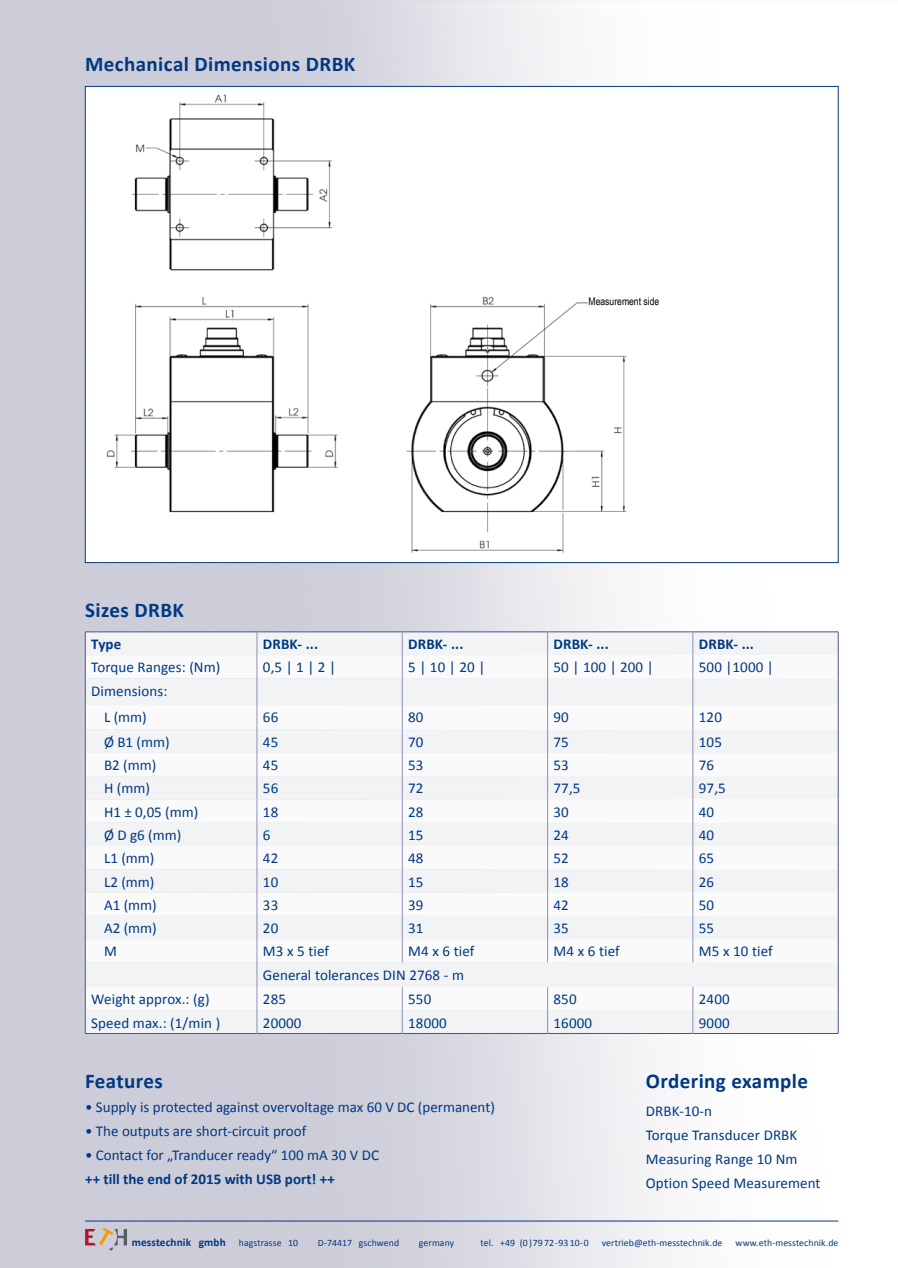
<style>
.page{position:relative;width:898px;height:1268px;background:#fff}
.page>*{position:absolute;margin:0;border:0;box-sizing:border-box;transform-origin:0 0}
.t1{font:700 21px "Calibri";letter-spacing:.02em;color:#003882}
.t2{font:15px/24px "Calibri";letter-spacing:.005em;color:#003882;text-align:center}
.t3{font:700 15px "Calibri";color:#003882}
.t4{font:700 11.25px "Calibri";letter-spacing:.01em;color:#003882}
.t5{font:10.5px "Arial Narrow";color:#000}
.t6{font:9.75px "Calibri";letter-spacing:.01em;color:#003882}
</style>
<div class="page">
<img style="left:0;top:0;width:839px;height:1267px">
<hr style="left:85px;top:1220px;width:753px;height:1px;background:#003882">
<svg style="left:85px;top:1227px;width:42px;height:23px"></svg>
<div style="left:85px;top:86px;width:752px;height:476px;background:#fff"></div>
<img style="left:106px;top:94px;width:521px;height:459px">
<div style="left:86px;top:632px;width:751px;height:401px;background:#f1f3f4"></div>
<svg style="left:86px;top:655px;width:751px;height:355px"></svg>
<hr style="left:85px;top:631px;width:172px;height:1px;background:#4b5394">
<hr style="left:257px;top:631px;width:145px;height:1px;background:#4b5394">
<hr style="left:402px;top:631px;width:145px;height:1px;background:#4b5394">
<hr style="left:547px;top:631px;width:145px;height:1px;background:#4b5394">
<hr style="left:692px;top:631px;width:145px;height:1px;background:#4b5394">
<svg style="left:85px;top:631px;width:1px;height:402px"></svg>
<svg style="left:837px;top:631px;width:1px;height:402px"></svg>
<hr style="left:85px;top:1033px;width:172px;height:1px;background:#4b5394">
<hr style="left:257px;top:1033px;width:145px;height:1px;background:#4b5394">
<hr style="left:402px;top:1033px;width:145px;height:1px;background:#4b5394">
<hr style="left:547px;top:1033px;width:145px;height:1px;background:#4b5394">
<hr style="left:692px;top:1033px;width:145px;height:1px;background:#4b5394">
<svg style="left:547px;top:631px;width:1px;height:331px"></svg>
<svg style="left:256px;top:631px;width:1px;height:402px"></svg>
<svg style="left:547px;top:986px;width:1px;height:47px"></svg>
<svg style="left:402px;top:631px;width:1px;height:331px"></svg>
<svg style="left:692px;top:631px;width:1px;height:331px"></svg>
<svg style="left:402px;top:986px;width:1px;height:47px"></svg>
<svg style="left:692px;top:986px;width:1px;height:47px"></svg>
<div style="left:588px;top:297px;width:75px;height:10px;background:#fff"></div>
<h1 class="t1" style="left:85px;top:51px;width:272px">Mechanical Dimensions DRBK</h1>
<h1 class="t1" style="left:85px;top:596px;width:100px">Sizes DRBK</h1>
<p class="t5" style="left:588px;top:293px;width:72px">Measurement side</p>
<p class="t3" style="left:91px;top:634px;width:31px">Type</p>
<p class="t3" style="left:263px;top:634px;width:57px">DRBK- ...</p>
<p class="t3" style="left:408px;top:634px;width:57px">DRBK- ...</p>
<p class="t3" style="left:553px;top:634px;width:57px">DRBK- ...</p>
<p class="t3" style="left:698px;top:634px;width:57px">DRBK- ...</p>
<p class="t2" style="left:91px;top:655px;width:131px">Torque Ranges: (Nm)</p>
<p class="t2" style="left:263px;top:655px;width:75px">0,5 | 1 | 2 |</p>
<p class="t2" style="left:408px;top:655px;width:78px">5 | 10 | 20 |</p>
<p class="t2" style="left:553px;top:655px;width:102px">50 | 100 | 200 |</p>
<p class="t2" style="left:698px;top:655px;width:76px">500 |1000 |</p>
<p class="t2" style="left:91px;top:677px;width:77px;line-height:26.7px">Dimensions:<br>L (mm)</p>
<p class="t2" style="left:263px;top:705px;width:17px">66</p>
<p class="t2" style="left:408px;top:705px;width:17px">80</p>
<p class="t2" style="left:553px;top:705px;width:17px">90</p>
<p class="t2" style="left:698px;top:705px;width:25px">120</p>
<p class="t2" style="left:104px;top:729px;width:67px">Ø B1 (mm)</p>
<p class="t2" style="left:263px;top:729px;width:17px">45</p>
<p class="t2" style="left:408px;top:729px;width:17px">70</p>
<p class="t2" style="left:553px;top:729px;width:17px">75</p>
<p class="t2" style="left:698px;top:729px;width:25px">105</p>
<p class="t2" style="left:104px;top:753px;width:54px">B2 (mm)</p>
<p class="t2" style="left:263px;top:753px;width:17px">45</p>
<p class="t2" style="left:408px;top:753px;width:17px">53</p>
<p class="t2" style="left:553px;top:753px;width:17px">53</p>
<p class="t2" style="left:698px;top:753px;width:17px">76</p>
<p class="t2" style="left:104px;top:776px;width:47px">H (mm)</p>
<p class="t2" style="left:263px;top:776px;width:17px">56</p>
<p class="t2" style="left:408px;top:776px;width:17px">72</p>
<p class="t2" style="left:553px;top:776px;width:28px">77,5</p>
<p class="t2" style="left:698px;top:776px;width:28px">97,5</p>
<p class="t2" style="left:104px;top:799px;width:96px">H1 ± 0,05 (mm)</p>
<p class="t2" style="left:263px;top:799px;width:17px">18</p>
<p class="t2" style="left:408px;top:799px;width:17px">28</p>
<p class="t2" style="left:553px;top:799px;width:17px">30</p>
<p class="t2" style="left:698px;top:799px;width:17px">40</p>
<p class="t2" style="left:104px;top:822px;width:79px">Ø D g6 (mm)</p>
<p class="t2" style="left:263px;top:822px;width:9px">6</p>
<p class="t2" style="left:408px;top:822px;width:17px">15</p>
<p class="t2" style="left:553px;top:822px;width:17px">24</p>
<p class="t2" style="left:698px;top:822px;width:17px">40</p>
<p class="t2" style="left:104px;top:846px;width:52px">L1 (mm)</p>
<p class="t2" style="left:263px;top:846px;width:17px">42</p>
<p class="t2" style="left:408px;top:846px;width:17px">48</p>
<p class="t2" style="left:553px;top:846px;width:17px">52</p>
<p class="t2" style="left:698px;top:846px;width:17px">65</p>
<p class="t2" style="left:104px;top:869px;width:52px">L2 (mm)</p>
<p class="t2" style="left:263px;top:869px;width:17px">10</p>
<p class="t2" style="left:408px;top:869px;width:17px">15</p>
<p class="t2" style="left:553px;top:869px;width:17px">18</p>
<p class="t2" style="left:698px;top:869px;width:17px">26</p>
<p class="t2" style="left:104px;top:892px;width:54px">A1 (mm)</p>
<p class="t2" style="left:263px;top:892px;width:17px">33</p>
<p class="t2" style="left:408px;top:892px;width:17px">39</p>
<p class="t2" style="left:553px;top:892px;width:17px">42</p>
<p class="t2" style="left:698px;top:892px;width:17px">50</p>
<p class="t2" style="left:104px;top:915px;width:54px">A2 (mm)</p>
<p class="t2" style="left:263px;top:915px;width:17px">20</p>
<p class="t2" style="left:408px;top:915px;width:17px">31</p>
<p class="t2" style="left:553px;top:915px;width:17px">35</p>
<p class="t2" style="left:698px;top:915px;width:17px">55</p>
<p class="t2" style="left:104px;top:939px;width:14px">M</p>
<p class="t2" style="left:263px;top:939px;width:68px">M3 x 5 tief</p>
<p class="t2" style="left:408px;top:939px;width:68px">M4 x 6 tief</p>
<p class="t2" style="left:553px;top:939px;width:68px">M4 x 6 tief</p>
<p class="t2" style="left:698px;top:939px;width:75px">M5 x 10 tief</p>
<p class="t2" style="left:263px;top:962px;width:202px">General tolerances DIN 2768 - m</p>
<p class="t2" style="left:91px;top:987px;width:120px">Weight approx.: (g)</p>
<p class="t2" style="left:263px;top:987px;width:25px">285</p>
<p class="t2" style="left:408px;top:987px;width:25px">550</p>
<p class="t2" style="left:553px;top:987px;width:25px">850</p>
<p class="t2" style="left:698px;top:987px;width:32px">2400</p>
<p class="t2" style="left:91px;top:1010px;width:130px">Speed max.: (1/min )</p>
<p class="t2" style="left:263px;top:1010px;width:40px">20000</p>
<p class="t2" style="left:408px;top:1010px;width:40px">18000</p>
<p class="t2" style="left:553px;top:1010px;width:40px">16000</p>
<p class="t2" style="left:698px;top:1010px;width:32px">9000</p>
<h1 class="t1" style="left:85px;top:1067px;width:79px">Features</h1>
<p class="t2" style="left:85px;top:1094px;width:411px">• Supply is protected against overvoltage max 60 V DC (permanent)</p>
<p class="t2" style="left:85px;top:1118px;width:223px">• The outputs are short-circuit proof</p>
<p class="t2" style="left:85px;top:1142px;width:295px">• Contact for „Tranducer ready“ 100 mA 30 V DC</p>
<p class="t3" style="left:85px;top:1169px;width:251px">++ till the end of 2015 with USB port! ++</p>
<h1 class="t1" style="left:645px;top:1067px;width:164px">Ordering example</h1>
<p class="t2" style="left:645px;top:1099px;width:176px;text-align:left">DRBK-10-n<br>Torque Transducer DRBK<br>Measuring Range 10 Nm<br>Option Speed Measurement</p>
<p class="t4" style="left:132px;top:1234px;width:95px">messtechnik gmbh</p>
<p class="t6" style="left:239px;top:1235px;width:61px">hagstrasse 10</p>
<p class="t6" style="left:318px;top:1235px;width:83px">D-74417 gschwend</p>
<p class="t6" style="left:419px;top:1235px;width:37px">germany</p>
<p class="t6" style="left:480px;top:1235px;width:110px">tel. +49 (0 )79 72-93 10-0</p>
<p class="t6" style="left:601px;top:1235px;width:122px">vertrieb@eth-messtechnik.de</p>
<p class="t6" style="left:735px;top:1235px;width:104px">www.eth-messtechnik.de</p>
</div>
